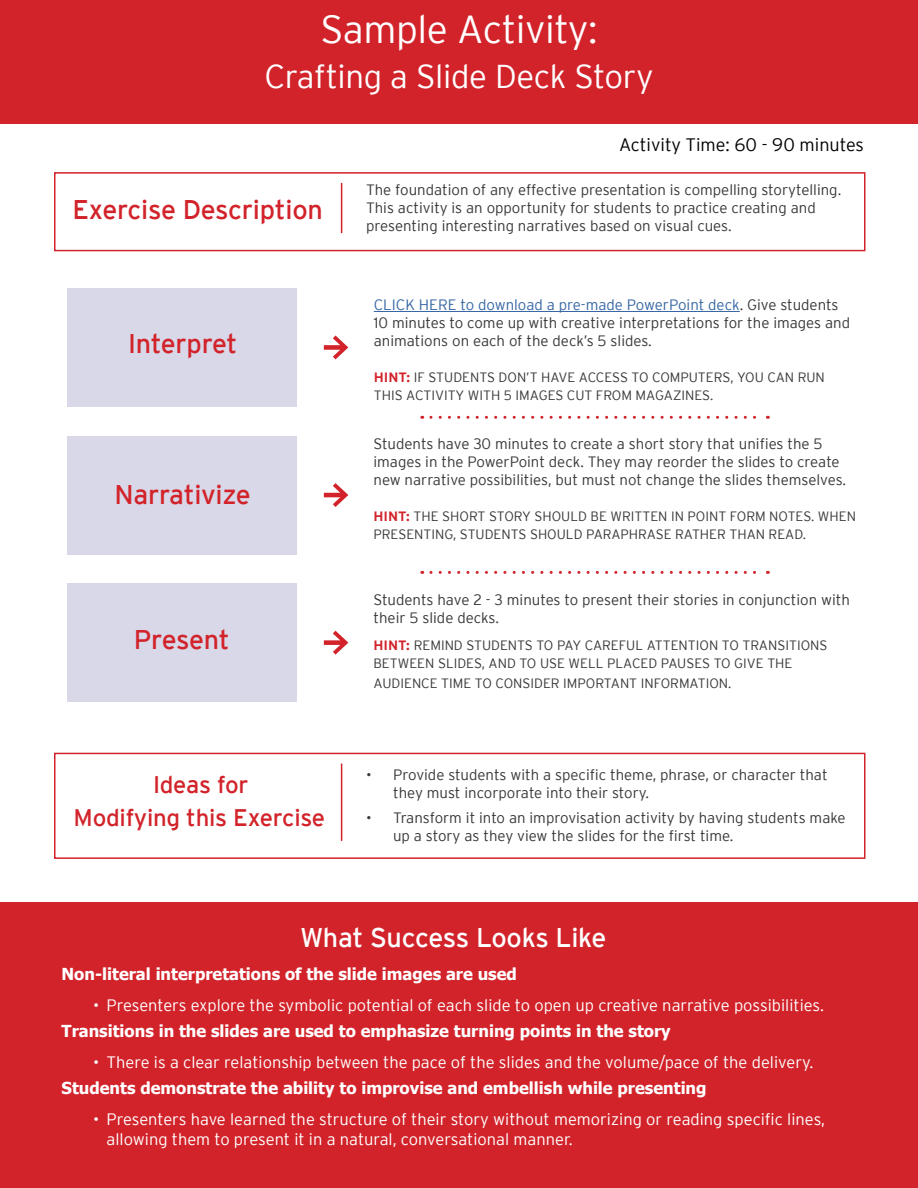
<style>
.page{position:relative;width:918px;height:1188px;background:#fff}
.page>*{position:absolute;margin:0;border:0;box-sizing:border-box;transform-origin:0 0}
.t1{font:300 39px "Interstate";letter-spacing:-.01em;color:#fff}
.t2{font:300 33px "Interstate";letter-spacing:-.01em;color:#fff}
.t3{font:27px "Interstate";letter-spacing:-.01em;color:#d2232a}
.t4{font:27px "Interstate";letter-spacing:-.02em;color:#fff}
.t5{font:24px/33px "Interstate";letter-spacing:-.01em;color:#d2232a;text-align:center}
.t6{font:300 18px "Interstate";color:#000}
.t7{font:300 16.5px/20.2px "Interstate";color:#fff}
.t8{font:700 16.5px "Tahoma";color:#fff}
.t9{font:300 15px/18px "Interstate";color:#383839}
.t10{font:300 13.5px/18px "Interstate";color:#383839}
.s1{color:#3666a4}
.s2{font-weight:700;color:#d2232a}
</style>
<div class="page">
<div style="left:0;top:0;width:918px;height:124px;background:#d2232a"></div>
<div style="left:0;top:902px;width:918px;height:286px;background:#d2232a"></div>
<div style="left:54px;top:172px;width:812px;height:79px;border:2px solid #d2232a"></div>
<hr style="left:341px;top:183px;width:1px;height:50px;background:#d2232a">
<div style="left:68px;top:288px;width:229px;height:119px;background:#d8d8e9"></div>
<div style="left:68px;top:436px;width:229px;height:118px;background:#d8d8e9"></div>
<div style="left:68px;top:583px;width:229px;height:119px;background:#d8d8e9"></div>
<svg style="left:324px;top:335px;width:24px;height:24px"></svg>
<hr style="left:374px;top:311px;width:366px;height:1px;background:#3666a4">
<svg style="left:324px;top:483px;width:24px;height:24px"></svg>
<svg style="left:431px;top:416px;width:337px;height:3px"></svg>
<svg style="left:324px;top:631px;width:24px;height:24px"></svg>
<svg style="left:431px;top:571px;width:337px;height:3px"></svg>
<div style="left:54px;top:753px;width:812px;height:106px;border:2px solid #d2232a"></div>
<hr style="left:341px;top:764px;width:1px;height:77px;background:#d2232a">
<h1 class="t1" style="left:320px;top:7px;width:279px">Sample Activity:</h1>
<h2 class="t2" style="left:264px;top:58px;width:391px">Crafting a Slide Deck Story</h2>
<h3 class="t3" style="left:72px;top:195px;width:252px">Exercise Description</h3>
<h3 class="t3" style="left:128px;top:328px;width:111px">Interpret</h3>
<h3 class="t3" style="left:114px;top:480px;width:138px">Narrativize</h3>
<h3 class="t3" style="left:134px;top:625px;width:97px">Present</h3>
<p class="t6" style="left:619px;top:134px;width:247px">Activity Time: 60 - 90 minutes</p>
<p class="t9" style="left:366px;top:181px;width:477px">The foundation of any effective presentation is compelling storytelling.<br>This activity is an opportunity for students to practice creating and presenting interesting narratives based on visual cues.</p>
<p class="t9" style="left:374px;top:295px;width:478px"><span class="s1">CLICK HERE to download a pre-made PowerPoint deck</span>. Give students<br>10 minutes to come up with creative interpretations for the images and animations on each of the deck’s 5 slides.</p>
<p class="t10" style="left:374px;top:368px;width:453px"><span class="s2">HINT:</span> IF STUDENTS DON’T HAVE ACCESS TO COMPUTERS, YOU CAN RUN<br>THIS ACTIVITY WITH 5 IMAGES CUT FROM MAGAZINES.</p>
<p class="t9" style="left:374px;top:434px;width:474px">Students have 30 minutes to create a short story that unifies the 5 images in the PowerPoint deck. They may reorder the slides to create new narrative possibilities, but must not change the slides themselves.</p>
<p class="t10" style="left:373px;top:507px;width:484px"><span class="s2">HINT:</span> THE SHORT STORY SHOULD BE WRITTEN IN POINT FORM NOTES. WHEN<br>PRESENTING, STUDENTS SHOULD PARAPHRASE RATHER THAN READ.</p>
<p class="t9" style="left:374px;top:591px;width:478px">Students have 2 - 3 minutes to present their stories in conjunction with their 5 slide decks.</p>
<p class="t10" style="left:374px;top:636px;width:455px"><span class="s2">HINT:</span> REMIND STUDENTS TO PAY CAREFUL ATTENTION TO TRANSITIONS<br>BETWEEN SLIDES, AND TO USE WELL PLACED PAUSES TO GIVE THE</p>
<p class="t10" style="left:374px;top:674px;width:359px">AUDIENCE TIME TO CONSIDER IMPORTANT INFORMATION.</p>
<h3 class="t5" style="left:74px;top:768px;width:253px">Ideas for<br>Modifying this Exercise</h3>
<p class="t9" style="left:393px;top:766px;width:436px;text-indent:-27px">• Provide students with a specific theme, phrase, or character that they must incorporate into their story.</p>
<p class="t9" style="left:393px;top:808px;width:454px;text-indent:-27px">• Transform it into an improvisation activity by having students make up a story as they view the slides for the first time.</p>
<h3 class="t4" style="left:300px;top:922px;width:308px">What Success Looks Like</h3>
<p class="t8" style="left:62px;top:962px;width:457px">Non-literal interpretations of the slide images are used</p>
<p class="t7" style="left:93px;top:995px;width:732px">• Presenters explore the symbolic potential of each slide to open up creative narrative possibilities.</p>
<p class="t8" style="left:62px;top:1019px;width:611px">Transitions in the slides are used to emphasize turning points in the story</p>
<p class="t7" style="left:93px;top:1052px;width:722px">• There is a clear relationship between the pace of the slides and the volume/pace of the delivery.</p>
<p class="t8" style="left:62px;top:1076px;width:646px">Students demonstrate the ability to improvise and embellish while presenting</p>
<p class="t7" style="left:107px;top:1109px;width:720px;text-indent:-13px">• Presenters have learned the structure of their story without memorizing or reading specific lines, allowing them to present it in a natural, conversational manner.</p>
</div>
